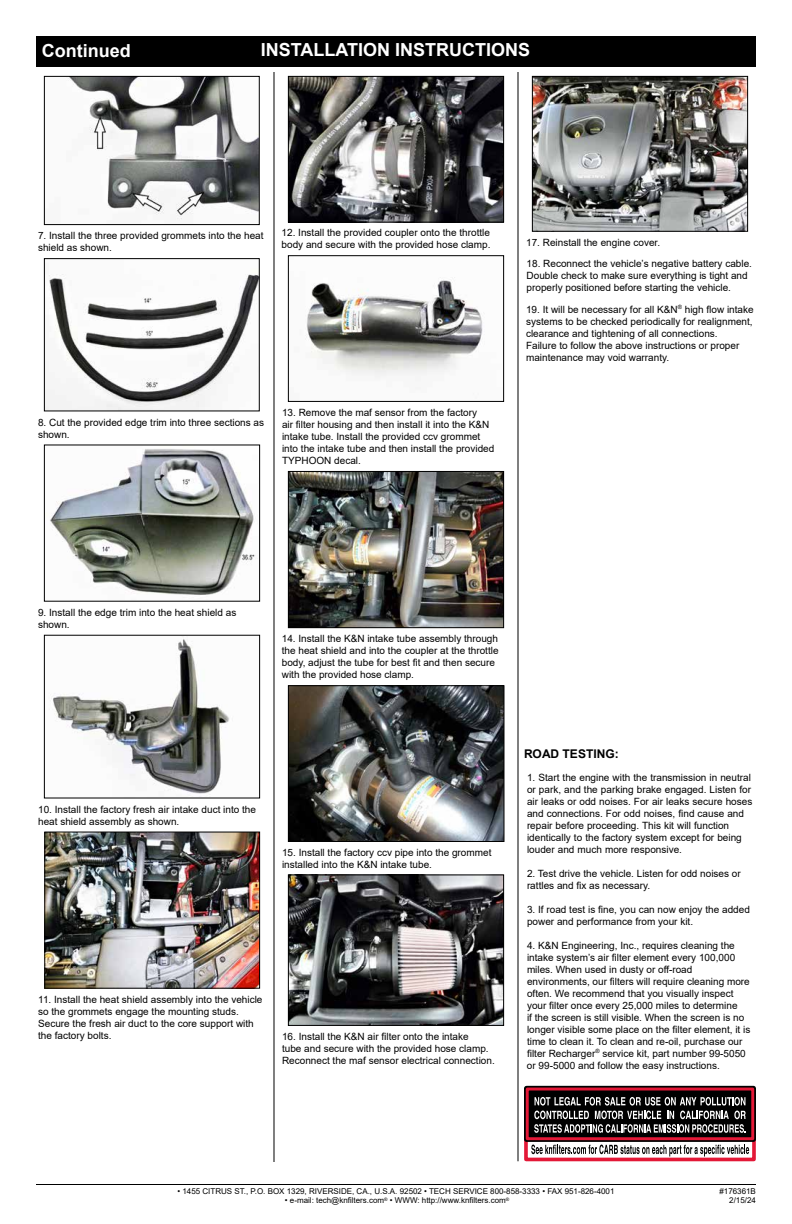
<style>
.page{position:relative;width:792px;height:1224px;background:#fff}
.page>*{position:absolute;margin:0;border:0;box-sizing:border-box;transform-origin:0 0}
.t1{font:700 18px "Arial";color:#fff}
.t2{font:700 12px "Arial";color:#000}
.t3{font:10px/12px "Arial";color:#000}
.t4{font:8px/9.6px "Arial";color:#000;text-align:right}
</style>
<div class="page">
<div style="left:36px;top:36px;width:720px;height:31px;background:#000"></div>
<hr style="left:36px;top:1184px;width:720px;height:1px;background:#000">
<hr style="left:274px;top:72px;width:1px;height:1090px;background:#000">
<hr style="left:518px;top:72px;width:1px;height:1089px;background:#000">
<div style="left:524px;top:1133px;width:232px;height:28px;border:4px solid #e31837"></div>
<div style="left:526px;top:1088px;width:228px;height:51px;background:#000"></div>
<div style="left:524px;top:1086px;width:232px;height:56px;border:5px solid #000"></div>
<div style="left:526px;top:1088px;width:228px;height:52px;border:3px solid #e31837"></div>
<svg style="left:531px;top:1145px;width:218px;height:12px"></svg>
<svg style="left:534px;top:1097px;width:212px;height:36px"></svg>
<img style="left:50px;top:449px;width:205px;height:146px">
<div style="left:44px;top:445px;width:216px;height:157px;border:1px solid #000"></div>
<img style="left:51px;top:639px;width:179px;height:155px">
<div style="left:44px;top:635px;width:216px;height:163px;border:1px solid #000"></div>
<img style="left:46px;top:834px;width:212px;height:153px">
<div style="left:44px;top:832px;width:216px;height:157px;border:1px solid #000"></div>
<img style="left:290px;top:78px;width:212px;height:142px">
<div style="left:288px;top:76px;width:216px;height:146px;border:1px solid #000"></div>
<img style="left:305px;top:277px;width:178px;height:101px">
<div style="left:288px;top:255px;width:216px;height:147px;border:1px solid #000"></div>
<img style="left:290px;top:473px;width:212px;height:153px">
<div style="left:288px;top:471px;width:216px;height:157px;border:1px solid #000"></div>
<img style="left:290px;top:687px;width:212px;height:153px">
<div style="left:288px;top:685px;width:216px;height:157px;border:1px solid #000"></div>
<img style="left:290px;top:877px;width:212px;height:147px">
<div style="left:288px;top:875px;width:216px;height:151px;border:1px solid #000"></div>
<img style="left:534px;top:78px;width:212px;height:152px">
<div style="left:532px;top:76px;width:216px;height:156px;border:1px solid #000"></div>
<img style="left:68px;top:78px;width:190px;height:142px">
<div style="left:44px;top:76px;width:216px;height:149px;border:1px solid #000"></div>
<img style="left:46px;top:274px;width:212px;height:135px">
<div style="left:44px;top:258px;width:216px;height:153px;border:1px solid #000"></div>
<h1 class="t1" style="left:42px;top:38px;width:90px">Continued</h1>
<h1 class="t1" style="left:261px;top:37px;width:271px">INSTALLATION INSTRUCTIONS</h1>
<p class="t3" style="left:38px;top:230px;width:227px">7. Install the three provided grommets into the heat shield as shown.</p>
<p class="t3" style="left:282px;top:227px;width:210px">12. Install the provided coupler onto the throttle body and secure with the provided hose clamp.</p>
<p class="t3" style="left:38px;top:416px;width:228px">8. Cut the provided edge trim into three sections as shown.</p>
<p class="t3" style="left:282px;top:407px;width:214px">13. Remove the maf sensor from the factory<br>air filter housing and then install it into the K&amp;N intake tube. Install the provided ccv grommet into the intake tube and then install the provided TYPHOON decal.</p>
<p class="t3" style="left:526px;top:236px;width:135px">17. Reinstall the engine cover.</p>
<p class="t3" style="left:527px;top:258px;width:227px">18. Reconnect the vehicle’s negative battery cable.<br>Double check to make sure everything is tight and properly positioned before starting the vehicle.</p>
<p class="t3" style="left:526px;top:303px;width:229px">19. It will be necessary for all K&amp;N<sup>®</sup> high flow intake systems to be checked periodically for realignment, clearance and tightening of all connections.<br>Failure to follow the above instructions or proper maintenance may void warranty.</p>
<p class="t3" style="left:38px;top:606px;width:200px">9. Install the edge trim into the heat shield as shown.</p>
<p class="t3" style="left:282px;top:633px;width:218px">14. Install the K&amp;N intake tube assembly through the heat shield and into the coupler at the throttle body, adjust the tube for best fit and then secure with the provided hose clamp.</p>
<p class="t3" style="left:38px;top:803px;width:219px">10. Install the factory fresh air intake duct into the heat shield assembly as shown.</p>
<p class="t3" style="left:282px;top:847px;width:211px">15. Install the factory ccv pipe into the grommet installed into the K&amp;N intake tube.</p>
<p class="t3" style="left:38px;top:993px;width:226px">11. Install the heat shield assembly into the vehicle so the grommets engage the mounting studs.<br>Secure the fresh air duct to the core support with the factory bolts.</p>
<p class="t3" style="left:282px;top:1030px;width:214px">16. Install the K&amp;N air filter onto the intake<br>tube and secure with the provided hose clamp.<br>Reconnect the maf sensor electrical connection.</p>
<p class="t2" style="left:524px;top:745px;width:96px">ROAD TESTING:</p>
<p class="t3" style="left:527px;top:771px;width:227px">1. Start the engine with the transmission in neutral or park, and the parking brake engaged. Listen for air leaks or odd noises. For air leaks secure hoses and connections. For odd noises, find cause and repair before proceeding. This kit will function identically to the factory system except for being louder and much more responsive.</p>
<p class="t3" style="left:527px;top:867px;width:215px">2. Test drive the vehicle. Listen for odd noises or rattles and fix as necessary.</p>
<p class="t3" style="left:527px;top:903px;width:224px">3. If road test is fine, you can now enjoy the added power and performance from your kit.</p>
<p class="t3" style="left:527px;top:939px;width:225px">4. K&amp;N Engineering, Inc., requires cleaning the intake system’s air filter element every 100,000 miles. When used in dusty or off-road environments, our filters will require cleaning more often. We recommend that you visually inspect your filter once every 25,000 miles to determine<br>if the screen is still visible. When the screen is no longer visible some place on the filter element, it is time to clean it. To clean and re-oil, purchase our filter Recharger<sup>®</sup> service kit, part number 99-5050 or 99-5000 and follow the easy instructions.</p>
<p class="t4" style="left:177px;top:1186px;width:439px">• 1455 CITRUS ST., P.O. BOX 1329, RIVERSIDE, CA., U.S.A. 92502 • TECH SERVICE 800-858-3333 • FAX 951-826-4001</p>
<p class="t4" style="left:285px;top:1196px;width:226px">• e-mail: tech@knfilters.com<sup>®</sup> • WWW: http://www.knfilters.com<sup>®</sup></p>
<p class="t4" style="left:720px;top:1186px;width:38px">#176361B<br>2/15/24</p>
</div>
